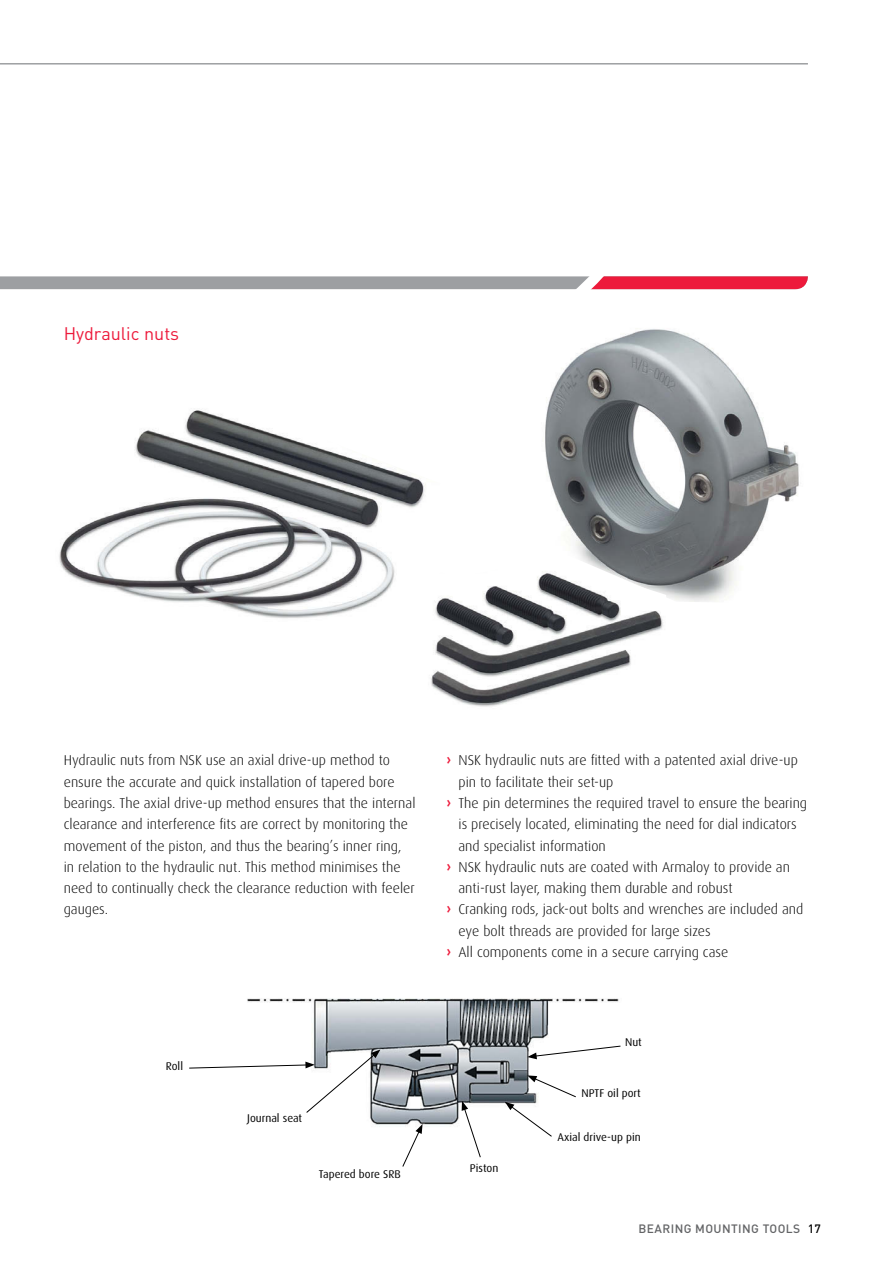
<style>
.page{position:relative;width:893px;height:1263px;background:#fff}
.page>*{position:absolute;margin:0;border:0;box-sizing:border-box;transform-origin:0 0}
.t1{font:18px "DIN Pro";color:#ed1a3b}
.t2{font:300 14.25px/21.3px "Dax Pro";color:#000}
.t3{font:500 12px "DIN Pro";letter-spacing:.035em;color:#636466}
.t4{font:11.25px "Dax Pro";color:#000}
.s1{font-weight:700;color:#ed1a3b}
.s2{color:#000}
</style>
<div class="page">
<svg style="left:0;top:276px;width:808px;height:14px;background:#b98993"></svg>
<hr style="left:0;top:63px;width:808px;height:2px;background:#9d9fa2">
<img style="left:545px;top:329px;width:254px;height:273px">
<img style="left:59px;top:410px;width:367px;height:208px">
<img style="left:415px;top:558px;width:251px;height:149px">
<img style="left:247px;top:998px;width:372px;height:129px">
<svg style="left:527px;top:1045px;width:94px;height:14px"></svg>
<svg style="left:505px;top:1075px;width:72px;height:62px"></svg>
<svg style="left:462px;top:1101px;width:19px;height:57px"></svg>
<svg style="left:402px;top:1124px;width:21px;height:43px"></svg>
<svg style="left:189px;top:1049px;width:191px;height:64px"></svg>
<p class="t1" style="left:64px;top:319px;width:117px">Hydraulic nuts</p>
<p class="t2" style="left:64px;top:749px;width:353px">Hydraulic nuts from NSK use an axial drive-up method to ensure the accurate and quick installation of tapered bore bearings. The axial drive-up method ensures that the internal clearance and interference fits are correct by monitoring the movement of the piston, and thus the bearing’s inner ring, in relation to the hydraulic nut. This method minimises the need to continually check the clearance reduction with feeler gauges.</p>
<p class="t2" style="left:446px;top:749px;width:353px"><span class="s1">›</span> NSK hydraulic nuts are fitted with a patented axial drive-up</p>
<p class="t2" style="left:458px;top:771px;width:156px">pin to facilitate their set-up</p>
<p class="t2" style="left:446px;top:792px;width:362px"><span class="s1">›</span> The pin determines the required travel to ensure the bearing</p>
<p class="t2" style="left:458px;top:813px;width:340px">is precisely located, eliminating the need for dial indicators</p>
<p class="t2" style="left:458px;top:834px;width:149px">and specialist information</p>
<p class="t2" style="left:446px;top:856px;width:345px"><span class="s1">›</span> NSK hydraulic nuts are coated with Armaloy to provide an</p>
<p class="t2" style="left:458px;top:877px;width:276px">anti-rust layer, making them durable and robust</p>
<p class="t2" style="left:446px;top:898px;width:358px"><span class="s1">›</span> Cranking rods, jack-out bolts and wrenches are included and</p>
<p class="t2" style="left:458px;top:920px;width:254px">eye bolt threads are provided for large sizes</p>
<p class="t2" style="left:446px;top:941px;width:283px"><span class="s1">›</span> All components come in a secure carrying case</p>
<p class="t4" style="left:166px;top:1059px;width:19px">Roll</p>
<p class="t4" style="left:247px;top:1111px;width:57px">Journal seat</p>
<p class="t4" style="left:319px;top:1167px;width:83px">Tapered bore SRB</p>
<p class="t4" style="left:470px;top:1161px;width:30px">Piston</p>
<p class="t4" style="left:625px;top:1035px;width:18px">Nut</p>
<p class="t4" style="left:581px;top:1086px;width:61px">NPTF oil port</p>
<p class="t4" style="left:558px;top:1129px;width:85px">Axial drive-up pin</p>
<p class="t3" style="left:638px;top:1219px;width:184px">BEARING MOUNTING TOOLS <span class="s2">17</span></p>
</div>
